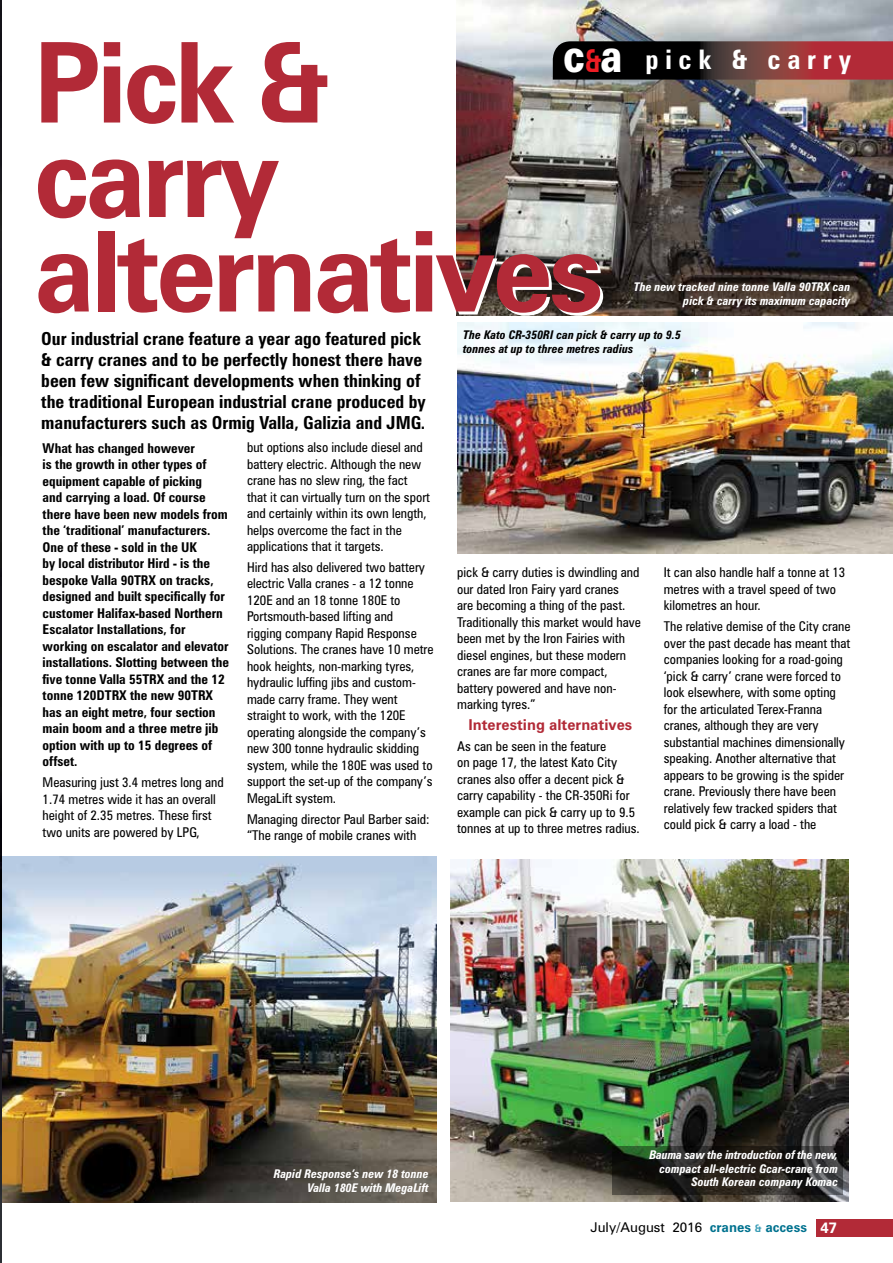
<style>
.page{position:relative;width:893px;height:1263px;background:#fff}
.page>*{position:absolute;margin:0;border:0;box-sizing:border-box;transform-origin:0 0}
.t1{font:700 111.6px/94.5px "Zurich BT";letter-spacing:-.04em;color:#b22a37}
.t2{font:700 condensed 27px "Zurich BT";letter-spacing:.25em;color:#fff}
.t3{font:700 condensed 18px/21px "Zurich BT";color:#000}
.t4{font:700 15px "Zurich BT";color:#b22a37}
.t5{font:condensed 13.5px/16.5px "Zurich BT";color:#000}
.t6{font:700 condensed 13.5px/16.5px "Zurich BT";color:#000}
.t7{font:13.5px "Zurich BT";color:#000}
.t8{font:italic 700 condensed 12px/13.5px "Zurich BT";color:#fff;text-align:right}
.t9{font:italic 700 condensed 12px/13.5px "Zurich BT";color:#000}
.s1{font-weight:900;font-stretch:normal;font-size:45.9px}
.s2{font-stretch:normal;font-size:31.65px;color:#ed1d24}
.s3{font-weight:700;color:#00728f}
.s4{font-weight:700;font-size:10.5px;color:#3c9db6}
.s5{font-weight:700;font-size:15px;color:#fff}
</style>
<div class="page">
<img style="left:457px;top:0;width:436px;height:315px">
<img style="left:457px;top:322px;width:436px;height:232px">
<img style="left:1px;top:857px;width:435px;height:345px">
<div style="left:816px;top:1220px;width:77px;height:17px;background:#b22a37"></div>
<svg style="left:553px;top:41px;width:340px;height:39px;background:#512123"></svg>
<img style="left:0;top:0;width:1px;height:1263px">
<img style="left:450px;top:859px;width:399px;height:343px">
<svg style="left:612px;top:1147px;width:230px;height:48px;background:#272721"></svg>
<h1 class="t1" style="left:34px;top:35px;width:572px">Pick &amp; carry alternatives</h1>
<h2 class="t2" style="left:563px;top:42px;width:289px"><span class="s1">c</span><span class="s2">&amp;</span><span class="s1">a</span> pick &amp; carry</h2>
<p class="t8" style="left:634px;top:280px;width:218px">The new tracked nine tonne Valla 90TRX can pick &amp; carry its maximum capacity</p>
<p class="t9" style="left:463px;top:328px;width:219px">The Kato CR-350RI can pick &amp; carry up to 9.5 tonnes at up to three metres radius</p>
<p class="t3" style="left:41px;top:328px;width:386px">Our industrial crane feature a year ago featured pick &amp; carry cranes and to be perfectly honest there have been few significant developments when thinking of the traditional European industrial crane produced by manufacturers such as Ormig Valla, Galizia and JMG.</p>
<p class="t6" style="left:43px;top:440px;width:188px">What has changed however<br>is the growth in other types of equipment capable of picking<br>and carrying a load. Of course there have been new models from the ‘traditional’ manufacturers.<br>One of these - sold in the UK<br>by local distributor Hird - is the bespoke Valla 90TRX on tracks, designed and built specifically for customer Halifax-based Northern<br>Escalator Installations, for working on escalator and elevator installations. Slotting between the five tonne Valla 55TRX and the 12 tonne 120DTRX the new 90TRX has an eight metre, four section main boom and a three metre jib option with up to 15 degrees of offset.</p>
<p class="t5" style="left:43px;top:774px;width:183px">Measuring just 3.4 metres long and<br>1.74 metres wide it has an overall height of 2.35 metres. These first two units are powered by LPG,</p>
<p class="t5" style="left:247px;top:439px;width:185px">but options also include diesel and battery electric. Although the new crane has no slew ring, the fact that it can virtually turn on the sport and certainly within its own length, helps overcome the fact in the applications that it targets.</p>
<p class="t5" style="left:247px;top:559px;width:188px">Hird has also delivered two battery electric Valla cranes - a 12 tonne<br>120E and an 18 tonne 180E to<br>Portsmouth-based lifting and<br>rigging company Rapid Response<br>Solutions. The cranes have 10 metre hook heights, non-marking tyres, hydraulic luffing jibs and custom&shy;made carry frame. They went straight to work, with the 120E operating alongside the company’s new 300 tonne hydraulic skidding system, while the 180E was used to support the set-up of the company’s<br>MegaLift system.</p>
<p class="t5" style="left:247px;top:810px;width:184px">Managing director Paul Barber said: “The range of mobile cranes with</p>
<p class="t5" style="left:664px;top:564px;width:183px">It can also handle half a tonne at 13 metres with a travel speed of two kilometres an hour.</p>
<p class="t5" style="left:664px;top:618px;width:188px">The relative demise of the City crane over the past decade has meant that companies looking for a road-going ‘pick &amp; carry’ crane were forced to look elsewhere, with some opting for the articulated Terex-Franna cranes, although they are very substantial machines dimensionally speaking. Another alternative that appears to be growing is the spider crane. Previously there have been relatively few tracked spiders that could pick &amp; carry a load - the</p>
<p class="t5" style="left:457px;top:564px;width:185px">pick &amp; carry duties is dwindling and our dated Iron Fairy yard cranes<br>are becoming a thing of the past.<br>Traditionally this market would have been met by the Iron Fairies with diesel engines, but these modern cranes are far more compact, battery powered and have non&shy;marking tyres.”</p>
<p class="t4" style="left:468px;top:716px;width:165px">Interesting alternatives</p>
<p class="t5" style="left:457px;top:738px;width:184px">As can be seen in the feature<br>on page 17, the latest Kato City cranes also offer a decent pick &amp; carry capability - the CR-350Ri for example can pick &amp; carry up to 9.5 tonnes at up to three metres radius.</p>
<p class="t8" style="left:274px;top:1167px;width:156px">Rapid Response’s new 18 tonne<br>Valla 180E with MegaLift</p>
<p class="t8" style="left:649px;top:1148px;width:190px">Bauma saw the introduction of the new, compact all-electric Gcar-crane from<br>South Korean company Komac</p>
<p class="t7" style="left:591px;top:1218px;width:248px">July/August 2016 <span class="s3">cranes</span> <span class="s4">&amp;</span> <span class="s3">access</span> <span class="s5">47</span></p>
</div>
